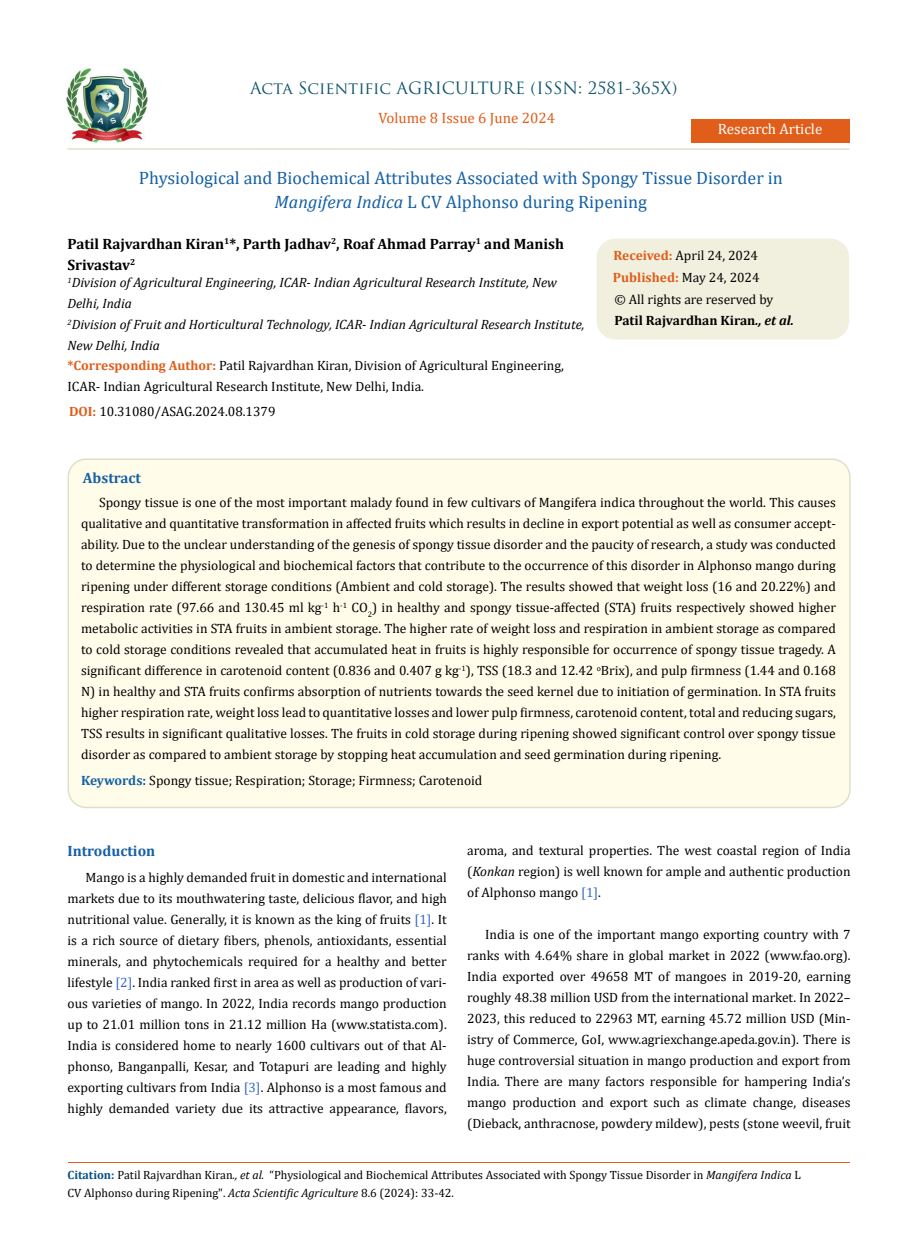
<style>
.page{position:relative;width:917px;height:1260px;background:#fff}
.page>*{position:absolute;margin:0;border:0;box-sizing:border-box;transform-origin:0 0}
.t1{font:18px/24px "Cambria";color:#1560a6;text-align:center}
.t2{font:16.5px "Trajan Pro";color:#0e546a}
.t3{font:700 15px/21px "Cambria";color:#000}
.t4{font:15px "Cambria";color:#e05d1a}
.t5{font:700 15px "Cambria";color:#1560a6}
.t6{font:15px "Cambria";color:#fff}
.t7{font:13.5px/21px "Cambria";color:#000;text-align:justify}
.t8{font:italic 13.5px/21px "Cambria";color:#000}
.t9{font:12px/18px "Cambria";color:#000}
.s1{font-style:italic}
.s2{font-weight:700;color:#e05d1a}
.s3{font-weight:700}
.s4{font-weight:700;font-style:italic}
.s5{font-weight:700;color:#1560a6}
.s6{color:#36c}
.s7{font-weight:700;color:#035089}
</style>
<div class="page">
<img style="left:67px;top:68px;width:80px;height:74px">
<div style="left:690px;top:119px;width:159px;height:23px;background:#e05d1a"></div>
<div style="left:597px;top:239px;width:251px;height:100px;background:#f1f0de;border-radius:18px"></div>
<div style="left:596px;top:239px;width:253px;height:101px;border:2px solid #f1f0de;border-radius:18px"></div>
<div style="left:68px;top:459px;width:781px;height:348px;background:#fffde9;border-radius:18px"></div>
<div style="left:67px;top:458px;width:783px;height:350px;border:2px solid #e0dfcd;border-radius:18px"></div>
<hr style="left:68px;top:1163px;width:781px;height:1px;background:#e05d1a">
<hr style="left:67px;top:148px;width:782px;height:2px;background:#e0dfcd">
<p class="t2" style="left:250px;top:77px;width:429px">Acta Scientific AGRICULTURE (ISSN: 2581-365X)</p>
<p class="t4" style="left:378px;top:109px;width:178px">Volume 8 Issue 6 June 2024</p>
<p class="t6" style="left:717px;top:120px;width:106px">Research Article</p>
<h1 class="t1" style="left:139px;top:166px;width:645px">Physiological and Biochemical Attributes Associated with Spongy Tissue Disorder in<br><span class="s1">Mangifera Indica</span> L CV Alphonso during Ripening</h1>
<p class="t3" style="left:67px;top:233px;width:498px">Patil Rajvardhan Kiran<sup>1</sup>*, Parth Jadhav<sup>2</sup>, Roaf Ahmad Parray<sup>1</sup> and Manish<br>Srivastav<sup>2</sup></p>
<p class="t8" style="left:67px;top:272px;width:518px"><sup>1</sup>Division of Agricultural Engineering, ICAR- Indian Agricultural Research Institute, New Delhi, India<br><sup>2</sup>Division of Fruit and Horticultural Technology, ICAR- Indian Agricultural Research Institute, New Delhi, India</p>
<p class="t7" style="left:67px;top:355px;width:498px"><span class="s2">*Corresponding Author:</span> Patil Rajvardhan Kiran, Division of Agricultural Engineering,<br>ICAR- Indian Agricultural Research Institute, New Delhi, India.</p>
<p class="t7" style="left:613px;top:243px;width:148px;line-height:23px"><span class="s2">Received:</span> April 24, 2024<br><span class="s2">Published:</span> May 24, 2024</p>
<p class="t7" style="left:614px;top:289px;width:181px">© All rights are reserved by<br><span class="s3">Patil Rajvardhan Kiran</span><span class="s4">., et al.</span></p>
<p class="t7" style="left:69px;top:400px;width:208px"><span class="s2">DOI:</span> 10.31080/ASAG.2024.08.1379</p>
<p class="t5" style="left:83px;top:467px;width:60px">Abstract</p>
<p class="t7" style="left:81px;top:492px;width:756px;text-indent:18px">Spongy tissue is one of the most important malady found in few cultivars of Mangifera indica throughout the world. This causes qualitative and quantitative transformation in affected fruits which results in decline in export potential as well as consumer accept&shy;ability. Due to the unclear understanding of the genesis of spongy tissue disorder and the paucity of research, a study was conducted to determine the physiological and biochemical factors that contribute to the occurrence of this disorder in Alphonso mango during ripening under different storage conditions (Ambient and cold storage). The results showed that weight loss (16 and 20.22%) and respiration rate (97.66 and 130.45 ml kg<sup>-1</sup> h<sup>-1</sup> CO<sub>2</sub>) in healthy and spongy tissue-affected (STA) fruits respectively showed higher metabolic activities in STA fruits in ambient storage. The higher rate of weight loss and respiration in ambient storage as compared to cold storage conditions revealed that accumulated heat in fruits is highly responsible for occurrence of spongy tissue tragedy. A significant difference in carotenoid content (0.836 and 0.407 g kg<sup>-1</sup>), TSS (18.3 and 12.42 <sup>o</sup>Brix), and pulp firmness (1.44 and 0.168<br>N) in healthy and STA fruits confirms absorption of nutrients towards the seed kernel due to initiation of germination. In STA fruits higher respiration rate, weight loss lead to quantitative losses and lower pulp firmness, carotenoid content, total and reducing sugars, TSS results in significant qualitative losses. The fruits in cold storage during ripening showed significant control over spongy tissue disorder as compared to ambient storage by stopping heat accumulation and seed germination during ripening.</p>
<p class="t7" style="left:81px;top:770px;width:403px"><span class="s5">Keywords:</span> Spongy tissue; Respiration; Storage; Firmness; Carotenoid</p>
<p class="t5" style="left:67px;top:840px;width:89px">Introduction</p>
<p class="t7" style="left:68px;top:867px;width:381px;text-indent:18px">Mango is a highly demanded fruit in domestic and international markets due to its mouthwatering taste, delicious flavor, and high nutritional value. Generally, it is known as the king of fruits <span class="s6">[1]</span>. It is a rich source of dietary fibers, phenols, antioxidants, essential minerals, and phytochemicals required for a healthy and better lifestyle <span class="s6">[2]</span>. India ranked first in area as well as production of vari&shy;ous varieties of mango. In 2022, India records mango production up to 21.01 million tons in 21.12 million Ha (www.statista.com).<br>India is considered home to nearly 1600 cultivars out of that Al&shy;phonso, Banganpalli, Kesar, and Totapuri are leading and highly exporting cultivars from India <span class="s6">[3]</span>. Alphonso is a most famous and highly demanded variety due its attractive appearance, flavors,</p>
<p class="t7" style="left:467px;top:840px;width:385px">aroma, and textural properties. The west coastal region of India (<span class="s1">Konkan</span> region) is well known for ample and authentic production of Alphonso mango <span class="s6">[1]</span>.</p>
<p class="t7" style="left:467px;top:924px;width:385px;text-indent:18px">India is one of the important mango exporting country with 7 ranks with 4.64% share in global market in 2022 (www.fao.org).<br>India exported over 49658 MT of mangoes in 2019-20, earning roughly 48.38 million USD from the international market. In 2022– 2023, this reduced to 22963 MT, earning 45.72 million USD (Min&shy;istry of Commerce, GoI, www.agriexchange.apeda.gov.in). There is huge controversial situation in mango production and export from India. There are many factors responsible for hampering India’s mango production and export such as climate change, diseases (Dieback, anthracnose, powdery mildew), pests (stone weevil, fruit</p>
<p class="t9" style="left:67px;top:1166px;width:735px"><span class="s7">Citation:</span> Patil Rajvardhan Kiran<span class="s1">., et al.</span> “Physiological and Biochemical Attributes Associated with Spongy Tissue Disorder in <span class="s1">Mangifera Indica</span> L<br>CV Alphonso during Ripening". <span class="s1">Acta Scientific Agriculture</span> 8.6 (2024): 33-42.</p>
</div>
